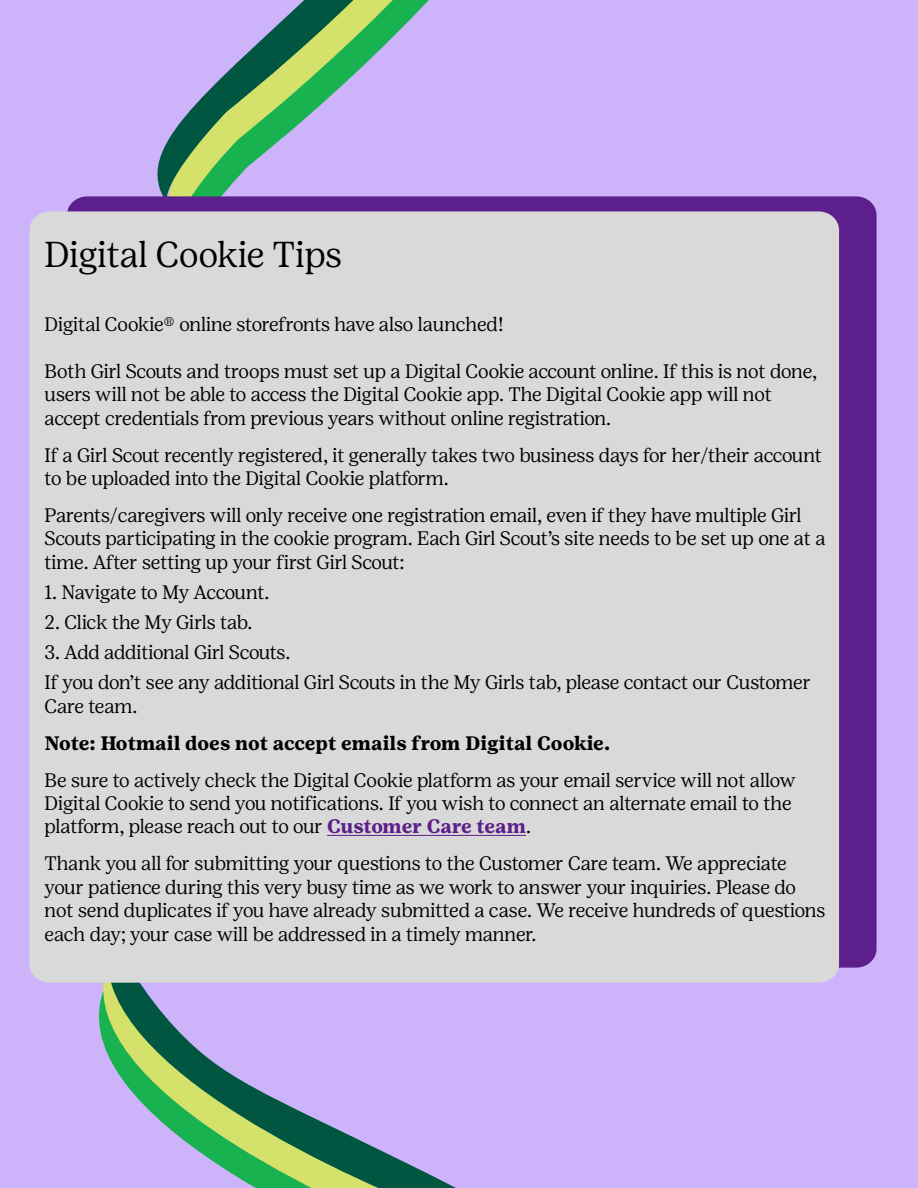
<style>
.page{position:relative;width:918px;height:1188px;background:#ccb3fa}
.page>*{position:absolute;margin:0;border:0;box-sizing:border-box;transform-origin:0 0}
.t1{font:300 36px "Girl Scout Display";color:#000}
.t2{font:300 19.5px/23.4px "Girl Scout Display";letter-spacing:-.005em;color:#000}
.t3{font:700 19.5px "Girl Scout Text";color:#000}
.s1{font-family:"Girl Scout Text";font-weight:700;color:#5c1f8b}
</style>
<div class="page">
<svg style="left:73px;top:983px;width:525px;height:205px;background:#acacd1"></svg>
<svg style="left:142px;top:0;width:474px;height:196px;background:#adafd1"></svg>
<div style="left:67px;top:196px;width:810px;height:772px;background:#5c1f8b;border-radius:20px"></div>
<div style="left:29px;top:211px;width:810px;height:772px;background:#d9d9d9;border-radius:20px"></div>
<hr style="left:327px;top:835px;width:199px;height:1px;background:#5c1f8b">
<h1 class="t1" style="left:45px;top:233px;width:299px">Digital Cookie Tips</h1>
<p class="t2" style="left:45px;top:312px;width:461px">Digital Cookie® online storefronts have also launched!</p>
<p class="t2" style="left:45px;top:359px;width:774px">Both Girl Scouts and troops must set up a Digital Cookie account online. If this is not done, users will not be able to access the Digital Cookie app. The Digital Cookie app will not accept credentials from previous years without online registration.</p>
<p class="t2" style="left:45px;top:443px;width:779px">If a Girl Scout recently registered, it generally takes two business days for her/their account to be uploaded into the Digital Cookie platform.</p>
<p class="t2" style="left:45px;top:503px;width:782px">Parents/caregivers will only receive one registration email, even if they have multiple Girl<br>Scouts participating in the cookie program. Each Girl Scout’s site needs to be set up one at a time. After setting up your first Girl Scout:</p>
<p class="t2" style="left:45px;top:580px;width:226px">1. Navigate to My Account.</p>
<p class="t2" style="left:45px;top:610px;width:209px">2. Click the My Girls tab.</p>
<p class="t2" style="left:45px;top:637px;width:768px;line-height:30.2px">3. Add additional Girl Scouts.<br>If you don’t see any additional Girl Scouts in the My Girls tab, please contact our Customer</p>
<p class="t2" style="left:45px;top:694px;width:94px">Care team.</p>
<p class="t3" style="left:45px;top:731px;width:567px">Note: Hotmail does not accept emails from Digital Cookie.</p>
<p class="t2" style="left:45px;top:768px;width:753px">Be sure to actively check the Digital Cookie platform as your email service will not allow<br>Digital Cookie to send you notifications. If you wish to connect an alternate email to the platform, please reach out to our <span class="s1">Customer Care team</span>.</p>
<p class="t2" style="left:45px;top:852px;width:783px">Thank you all for submitting your questions to the Customer Care team. We appreciate your patience during this very busy time as we work to answer your inquiries. Please do not send duplicates if you have already submitted a case. We receive hundreds of questions each day; your case will be addressed in a timely manner.</p>
</div>
